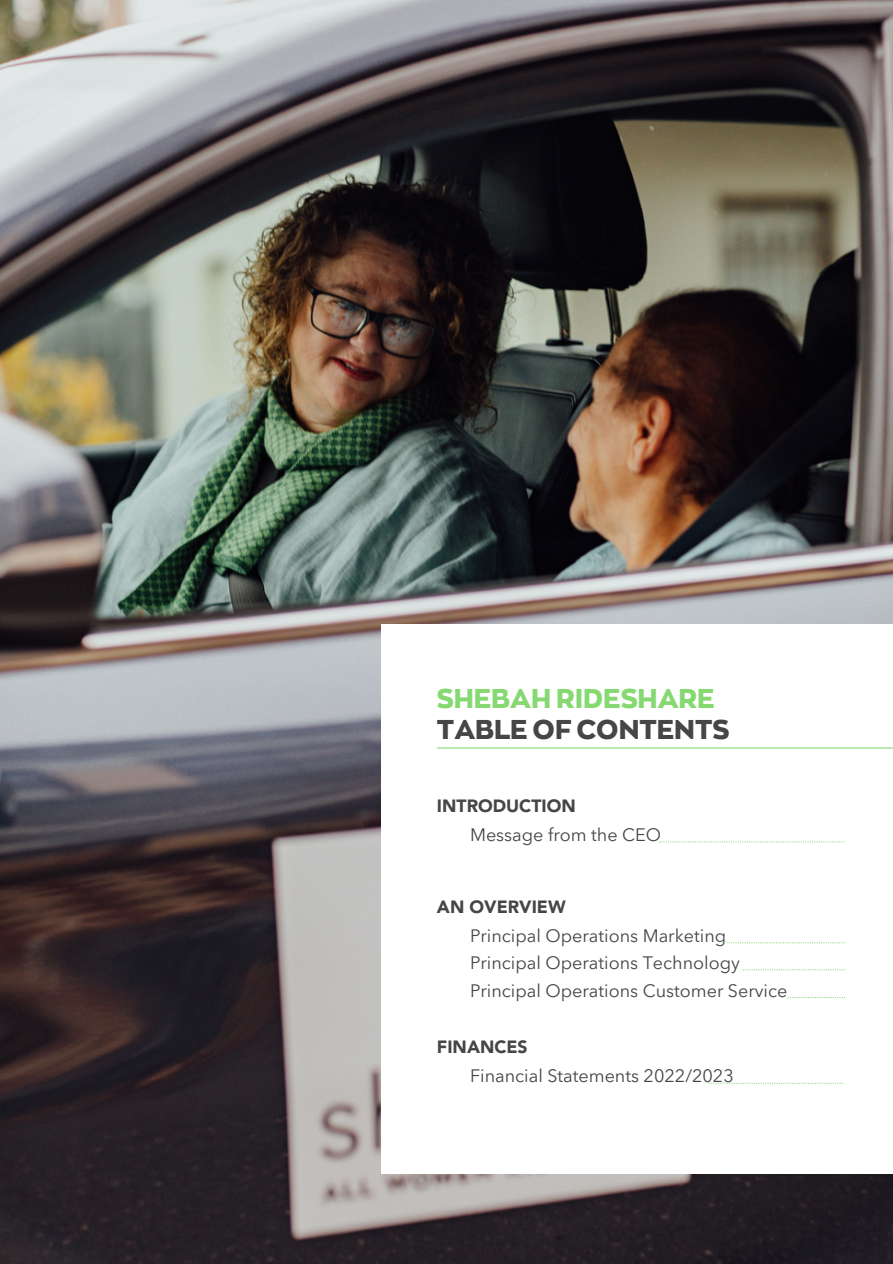
<style>
.page{position:relative;width:893px;height:1264px;background:#fff}
.page>*{position:absolute;margin:0;border:0;box-sizing:border-box;transform-origin:0 0}
.t1{font:800 27px "Zona Pro";color:#86d871}
.t2{font:800 27px "Zona Pro";color:#444647}
.t3{font:18px "Avenir Next LT Pro";color:#444647}
.t4{font:900 17.7px "Avenir LT Std";color:#444647}
</style>
<div class="page">
<img style="left:0;top:0;width:892px;height:1263px">
<div style="left:382px;top:624px;width:510px;height:550px;background:#fff"></div>
<hr style="left:437px;top:747px;width:455px;height:1px;background:#86d871">
<svg style="left:659px;top:841px;width:185px;height:1px"></svg>
<svg style="left:726px;top:942px;width:118px;height:1px"></svg>
<svg style="left:742px;top:969px;width:103px;height:1px"></svg>
<svg style="left:787px;top:997px;width:58px;height:1px"></svg>
<svg style="left:709px;top:1082px;width:132px;height:1px"></svg>
<p class="t1" style="left:437px;top:683px;width:279px">SHEBAH RIDESHARE</p>
<p class="t2" style="left:437px;top:715px;width:294px">TABLE OF CONTENTS</p>
<p class="t4" style="left:437px;top:799px;width:140px">INTRODUCTION</p>
<p class="t3" style="left:470px;top:823px;width:192px">Message from the CEO</p>
<p class="t4" style="left:437px;top:899px;width:130px">AN OVERVIEW</p>
<p class="t3" style="left:470px;top:924px;width:258px">Principal Operations Marketing</p>
<p class="t3" style="left:470px;top:951px;width:271px">Principal Operations Technology</p>
<p class="t3" style="left:470px;top:979px;width:319px">Principal Operations Customer Service</p>
<p class="t4" style="left:437px;top:1039px;width:92px">FINANCES</p>
<p class="t3" style="left:470px;top:1064px;width:265px">Financial Statements 2022/2023</p>
</div>
